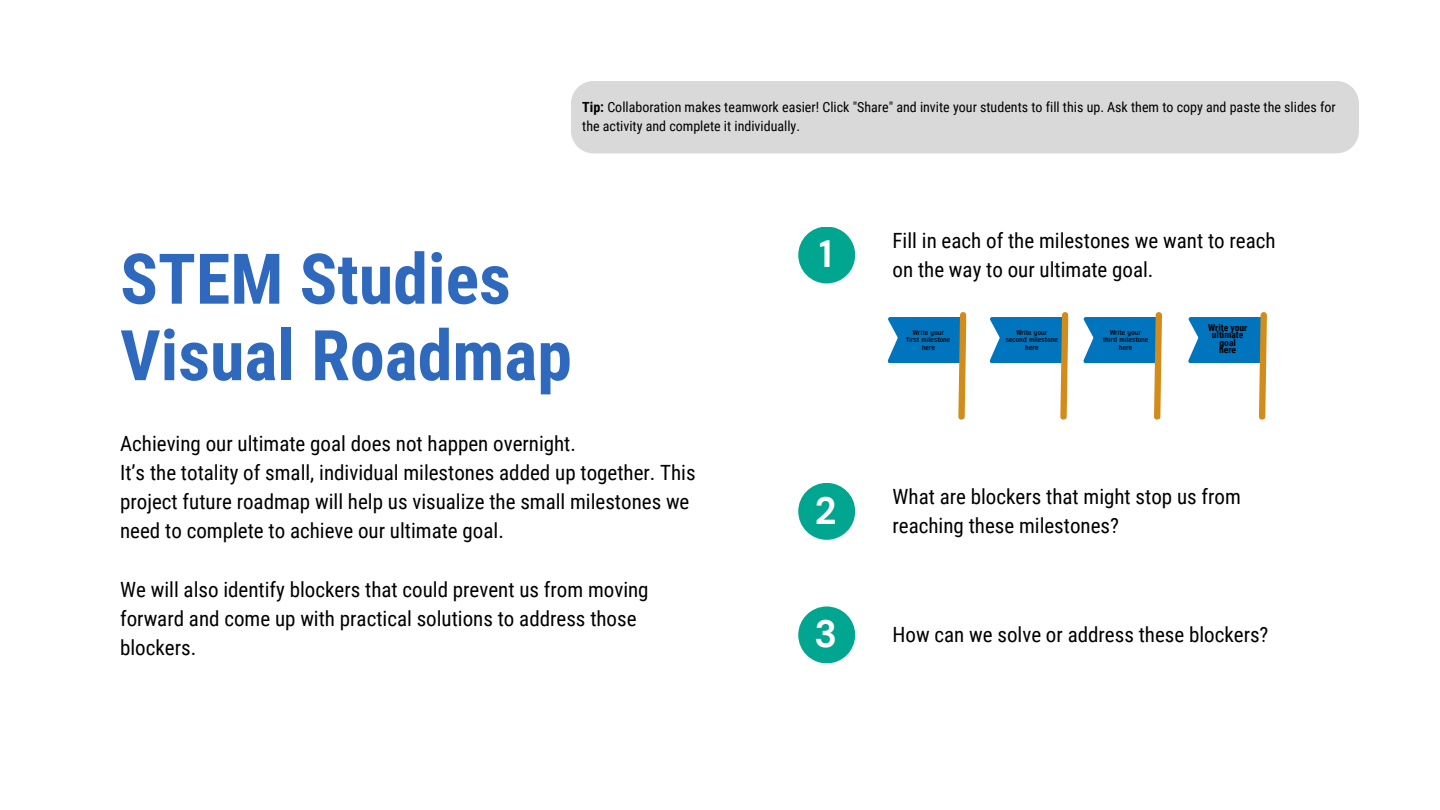
<style>
.page{position:relative;width:1440px;height:810px;background:#fff}
.page>*{position:absolute;margin:0;border:0;box-sizing:border-box;transform-origin:0 0}
.t1{font:700 70px/76.5px "Roboto Condensed";color:#2e69be}
.t2{font:700 38px "DM Sans";color:#fff}
.t3{font:21px/29.2px "Roboto Condensed";color:#000}
.t4{font:14px/19.5px "Roboto Condensed";color:#000}
.t5{font:500 9.6px/7.6px "Shuneet";color:#000;text-align:center}
.t6{font:700 9.6px/7.5px "Roboto Condensed";color:#000;text-align:center}
.s1{font-weight:700}
</style>
<div class="page">
<div style="left:798px;top:227px;width:57px;height:56px;background:#00a68f;border-radius:50%"></div>
<div style="left:798px;top:483px;width:57px;height:57px;background:#00a68f;border-radius:50%"></div>
<div style="left:798px;top:606px;width:57px;height:57px;background:#00a68f;border-radius:50%"></div>
<svg style="left:887px;top:312px;width:80px;height:108px"></svg>
<svg style="left:989px;top:312px;width:173px;height:108px"></svg>
<svg style="left:1188px;top:312px;width:79px;height:108px"></svg>
<div style="left:571px;top:81px;width:788px;height:72px;background:#d9d9d9"></div>
<p class="t4" style="left:582px;top:97px;width:755px"><span class="s1">Tip:</span> Collaboration makes teamwork easier! Click "Share" and invite your students to fill this up. Ask them to copy and paste the slides for the activity and complete it individually.</p>
<h1 class="t1" style="left:120px;top:242px;width:453px">STEM Studies<br>Visual Roadmap</h1>
<h2 class="t2" style="left:819px;top:230px;width:15px">1</h2>
<p class="t3" style="left:893px;top:226px;width:385px">Fill in each of the milestones we want to reach on the way to our ultimate goal.</p>
<p class="t5" style="left:907px;top:328px;width:45px">Write your first milestone here</p>
<p class="t5" style="left:1006px;top:328px;width:53px">Write your second milestone here</p>
<p class="t5" style="left:1103px;top:328px;width:47px">Write your third milestone here</p>
<p class="t6" style="left:1208px;top:324px;width:41px">Write your ultimate goal<br>here</p>
<p class="t3" style="left:120px;top:429px;width:577px">Achieving our ultimate goal does not happen overnight.<br>It’s the totality of small, individual milestones added up together. This project future roadmap will help us visualize the small milestones we need to complete to achieve our ultimate goal.</p>
<p class="t3" style="left:120px;top:575px;width:530px">We will also identify blockers that could prevent us from moving forward and come up with practical solutions to address those blockers.</p>
<h2 class="t2" style="left:815px;top:486px;width:23px">2</h2>
<p class="t3" style="left:893px;top:482px;width:350px">What are blockers that might stop us from reaching these milestones?</p>
<h2 class="t2" style="left:814px;top:610px;width:24px">3</h2>
<p class="t3" style="left:893px;top:620px;width:377px">How can we solve or address these blockers?</p>
</div>
